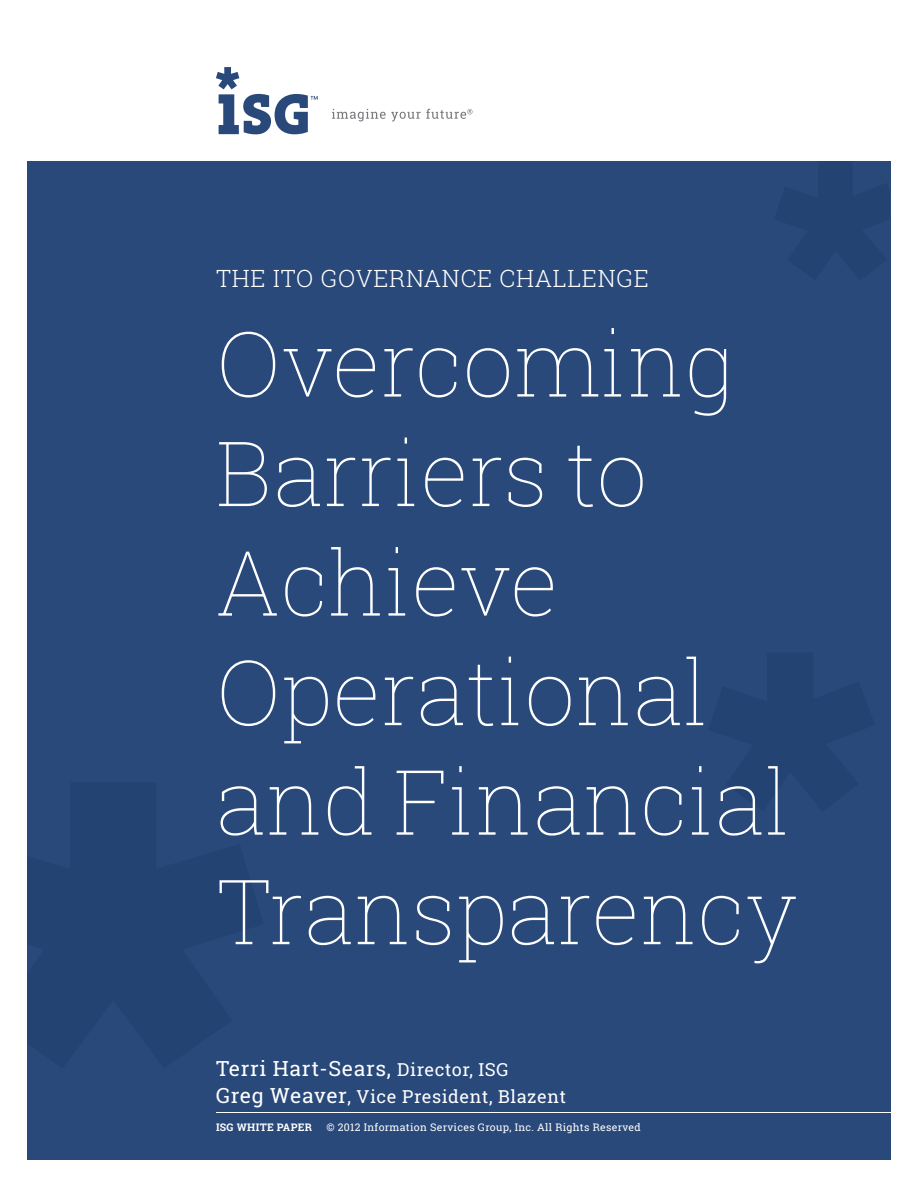
<style>
.page{position:relative;width:918px;height:1188px;background:#fff}
.page>*{position:absolute;margin:0;border:0;box-sizing:border-box;transform-origin:0 0}
.t1{font:100 90px/109.5px "Roboto Slab";color:#fff}
.t2{font:300 24px "Roboto Slab";letter-spacing:.03em;color:#fff}
.t3{font:21px "Roboto Slab";letter-spacing:.03em;color:#fff}
.t4{font:18px "Roboto Slab";letter-spacing:.03em;color:#fff}
.t5{font:10.5px "Roboto Slab";letter-spacing:.03em;color:#fff}
.t6{font:700 10.5px "Roboto Slab";letter-spacing:.03em;color:#fff}
.s1{font-size:18px}
.s2{font-size:21px}
</style>
<div class="page">
<div style="left:27px;top:161px;width:864px;height:999px;background:#29497b"></div>
<hr style="left:216px;top:1112px;width:691px;height:1px;background:#fff">
<svg style="left:332px;top:109px;width:141px;height:12px"></svg>
<svg style="left:216px;top:67px;width:102px;height:67px"></svg>
<p class="t2" style="left:216px;top:262px;width:434px">THE ITO GOVERNANCE CHALLENGE</p>
<p class="t1" style="left:216px;top:307px;width:583px">Overcoming<br>Barriers to<br>Achieve<br>Operational and Financial<br>Transparency</p>
<p class="t3" style="left:216px;top:1053px;width:294px">Terri Hart-Sears, <span class="s1">Director, ISG</span></p>
<p class="t4" style="left:216px;top:1084px;width:352px"><span class="s2">Greg Weaver</span>, Vice President, Blazent</p>
<p class="t6" style="left:216px;top:1120px;width:98px">ISG WHITE PAPER</p>
<p class="t5" style="left:326px;top:1120px;width:316px">© 2012 Information Services Group, Inc. All Rights Reserved</p>
</div>
